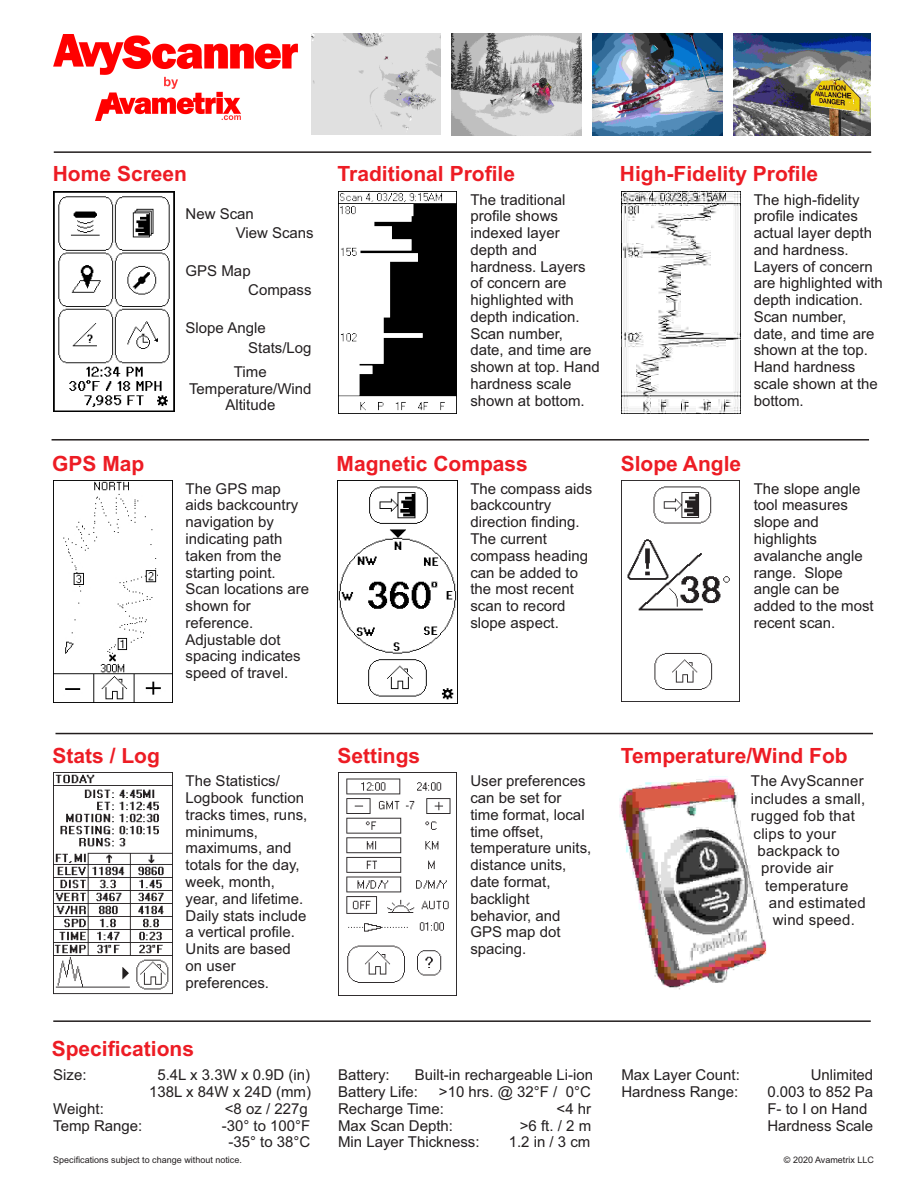
<style>
.page{position:relative;width:918px;height:1188px;background:#fff}
.page>*{position:absolute;margin:0;border:0;box-sizing:border-box;transform-origin:0 0}
.t1{font:700 21px "Arial";color:#ed1c24}
.t2{font:15px/16.8px "Arial";color:#231f20}
.t3{font:9px "Arial";color:#231f20}
</style>
<div class="page">
<img style="left:619px;top:778px;width:148px;height:212px">
<img style="left:338px;top:191px;width:119px;height:223px">
<img style="left:621px;top:191px;width:119px;height:223px">
<img style="left:53px;top:480px;width:119px;height:223px">
<hr style="left:52px;top:439px;width:817px;height:2px;background:#221d1d">
<hr style="left:53px;top:1020px;width:818px;height:2px;background:#221d1d">
<hr style="left:54px;top:151px;width:817px;height:2px;background:#221d1d">
<hr style="left:56px;top:733px;width:817px;height:1px;background:#221d1d">
<img style="left:338px;top:773px;width:119px;height:223px">
<img style="left:592px;top:34px;width:130px;height:102px">
<img style="left:452px;top:34px;width:129px;height:102px">
<img style="left:734px;top:34px;width:136px;height:102px">
<img style="left:311px;top:34px;width:130px;height:101px">
<img style="left:54px;top:191px;width:121px;height:221px">
<img style="left:338px;top:480px;width:119px;height:224px">
<img style="left:622px;top:480px;width:118px;height:222px">
<img style="left:54px;top:774px;width:118px;height:221px">
<img style="left:53px;top:34px;width:245px;height:86px">
<h1 class="t1" style="left:53px;top:165px;width:136px">Home Screen</h1>
<p class="t2" style="left:236px;top:206px;width:80px;line-height:19px;text-indent:-50px">New Scan<br>View Scans</p>
<p class="t2" style="left:248px;top:263px;width:65px;line-height:19px;text-indent:-63px">GPS Map<br>Compass</p>
<p class="t2" style="left:248px;top:320px;width:65px;line-height:19px;text-indent:-63px">Slope Angle<br>Stats/Log</p>
<p class="t2" style="left:189px;top:365px;width:124px;text-align:center">Time<br>Temperature/Wind</p>
<p class="t2" style="left:225px;top:398px;width:52px">Altitude</p>
<h1 class="t1" style="left:338px;top:165px;width:179px">Traditional Profile</h1>
<h1 class="t1" style="left:620px;top:165px;width:200px">High-Fidelity Profile</h1>
<p class="t2" style="left:470px;top:192px;width:131px">The traditional profile shows indexed layer depth and hardness. Layers of concern are highlighted with depth indication.<br>Scan number, date, and time are shown at top. Hand hardness scale shown at bottom.</p>
<p class="t2" style="left:754px;top:192px;width:131px">The high-fidelity profile indicates actual layer depth and hardness.<br>Layers of concern are highlighted with depth indication.<br>Scan number, date, and time are shown at the top.<br>Hand hardness scale shown at the bottom.</p>
<h1 class="t1" style="left:52px;top:455px;width:94px">GPS Map</h1>
<h1 class="t1" style="left:337px;top:455px;width:193px">Magnetic Compass</h1>
<h1 class="t1" style="left:621px;top:455px;width:122px">Slope Angle</h1>
<h1 class="t1" style="left:53px;top:748px;width:109px">Stats / Log</h1>
<p class="t2" style="left:186px;top:481px;width:125px">The GPS map aids backcountry navigation by indicating path taken from the starting point.<br>Scan locations are shown for reference.<br>Adjustable dot spacing indicates speed of travel.</p>
<p class="t2" style="left:754px;top:481px;width:122px">The slope angle tool measures slope and highlights avalanche angle range. Slope angle can be added to the most recent scan.</p>
<p class="t2" style="left:470px;top:481px;width:123px">The compass aids backcountry direction finding.<br>The current compass heading can be added to the most recent scan to record slope aspect.</p>
<p class="t2" style="left:186px;top:774px;width:96px">The Statistics/</p>
<p class="t2" style="left:186px;top:791px;width:123px">Logbook function tracks times, runs, minimums, maximums, and totals for the day, week, month, year, and lifetime.<br>Daily stats include a vertical profile.<br>Units are based on user preferences.</p>
<h1 class="t1" style="left:337px;top:748px;width:84px">Settings</h1>
<h1 class="t1" style="left:621px;top:748px;width:228px">Temperature/Wind Fob</h1>
<p class="t2" style="left:470px;top:774px;width:122px">User preferences can be set for time format, local time offset, temperature units, distance units, date format, backlight behavior, and<br>GPS map dot spacing.</p>
<p class="t2" style="left:751px;top:774px;width:114px">The AvyScanner</p>
<p class="t2" style="left:751px;top:792px;width:116px">includes a small,</p>
<p class="t2" style="left:751px;top:809px;width:105px">rugged fob that</p>
<p class="t2" style="left:754px;top:826px;width:84px">clips to your</p>
<p class="t2" style="left:757px;top:844px;width:84px">backpack to</p>
<p class="t2" style="left:761px;top:861px;width:74px">provide air</p>
<p class="t2" style="left:765px;top:878px;width:85px">temperature</p>
<p class="t2" style="left:769px;top:896px;width:98px">and estimated</p>
<p class="t2" style="left:773px;top:913px;width:84px">wind speed.</p>
<h1 class="t1" style="left:52px;top:1041px;width:144px">Specifications</h1>
<p class="t2" style="left:53px;top:1068px;width:35px">Size:</p>
<p class="t2" style="left:149px;top:1068px;width:163px;text-align:center">5.4L x 3.3W x 0.9D (in)<br>138L x 84W x 24D (mm)</p>
<p class="t2" style="left:228px;top:1135px;width:84px">-35° to 38°C</p>
<p class="t2" style="left:53px;top:1102px;width:52px">Weight:</p>
<p class="t2" style="left:225px;top:1102px;width:84px">&lt;8 oz / 227g</p>
<p class="t2" style="left:53px;top:1118px;width:91px">Temp Range:</p>
<p class="t2" style="left:222px;top:1118px;width:90px">-30° to 100°F</p>
<p class="t2" style="left:338px;top:1068px;width:53px">Battery:</p>
<p class="t2" style="left:415px;top:1068px;width:180px">Built-in rechargeable Li-ion</p>
<p class="t2" style="left:338px;top:1102px;width:107px">Recharge Time:</p>
<p class="t2" style="left:557px;top:1102px;width:36px">&lt;4 hr</p>
<p class="t2" style="left:338px;top:1118px;width:117px">Max Scan Depth:</p>
<p class="t2" style="left:520px;top:1118px;width:73px">&gt;6 ft. / 2 m</p>
<p class="t2" style="left:338px;top:1135px;width:143px">Min Layer Thickness:</p>
<p class="t2" style="left:509px;top:1135px;width:83px">1.2 in / 3 cm</p>
<p class="t2" style="left:338px;top:1085px;width:82px">Battery Life:</p>
<p class="t2" style="left:439px;top:1085px;width:153px">&gt;10 hrs. @ 32°F / 0°C</p>
<p class="t2" style="left:621px;top:1068px;width:120px">Max Layer Count :</p>
<p class="t2" style="left:811px;top:1068px;width:64px">Unlimited</p>
<p class="t2" style="left:621px;top:1085px;width:118px">Hardness Range:</p>
<p class="t2" style="left:767px;top:1085px;width:107px">0.003 to 852 Pa</p>
<p class="t2" style="left:767px;top:1102px;width:102px">F- to I on Hand</p>
<p class="t2" style="left:767px;top:1118px;width:107px">Hardness Scale</p>
<p class="t3" style="left:53px;top:1156px;width:190px">Specifications subject to change without notice.</p>
<p class="t3" style="left:784px;top:1157px;width:92px">© 2020 Avametrix LLC</p>
</div>
